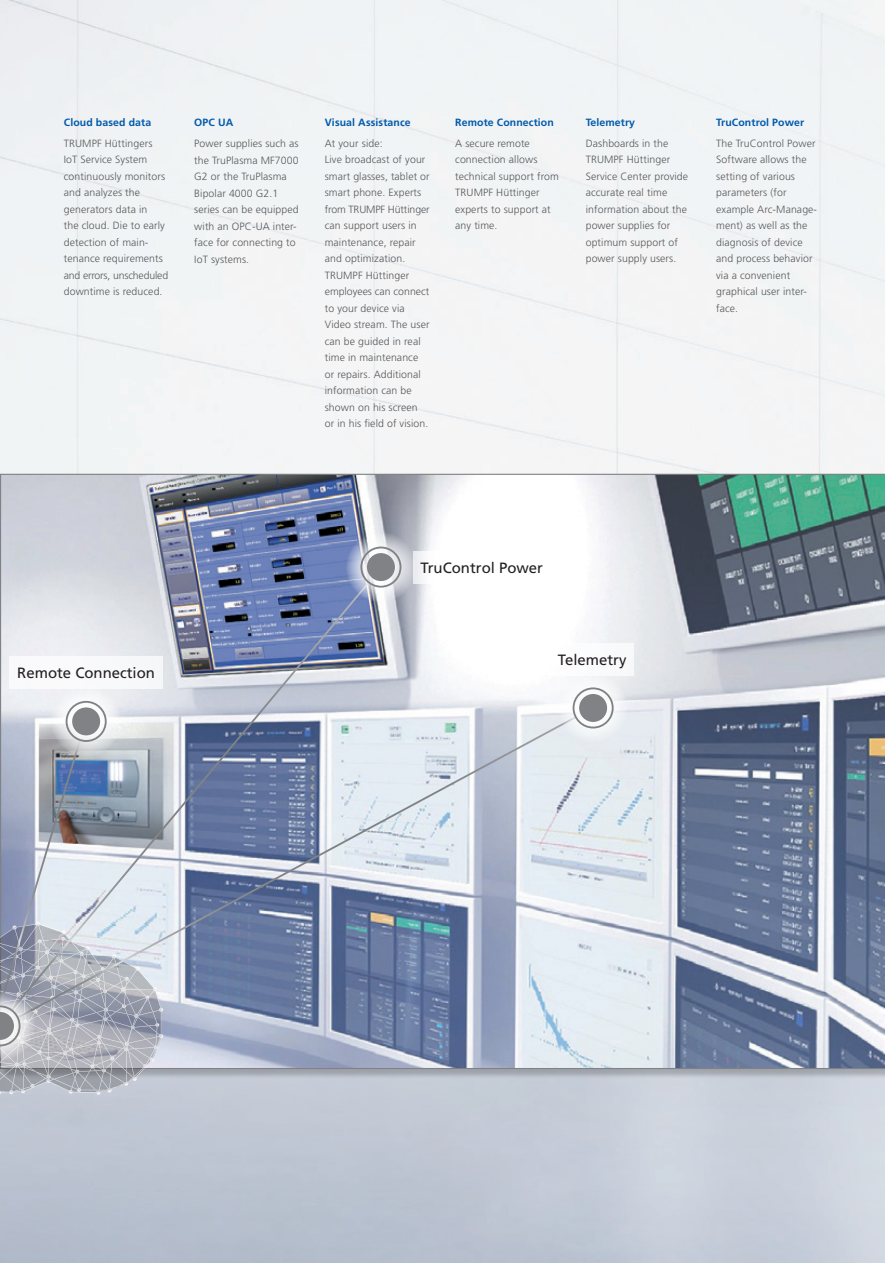
<style>
.page{position:relative;width:885px;height:1263px;background:#fff}
.page>*{position:absolute;margin:0;border:0;box-sizing:border-box;transform-origin:0 0}
.t1{font:14.85px "Frutiger LT Std";color:#231f20}
.t2{font:300 10.5px/16.5px "Frutiger LT Std";letter-spacing:.01em;color:#57585a}
.t3{font:700 10.5px "Frutiger LT Std";letter-spacing:.01em;color:#015aaa}
</style>
<div class="page">
<svg style="left:0;top:474px;width:884px;height:595px"></svg>
<svg style="left:9px;top:580px;width:362px;height:158px;background:#acb4ca"></svg>
<svg style="left:15px;top:715px;width:563px;height:305px;background:#a5b1c6"></svg>
<svg style="left:558px;top:673px;width:70px;height:70px;fill:#f3f5f7"></svg>
<div style="left:579px;top:694px;width:28px;height:28px;background:#808285;border-radius:50%"></div>
<div style="left:572px;top:687px;width:41px;height:41px;border:2px solid #808285;border-radius:50%"></div>
<svg style="left:346px;top:532px;width:70px;height:70px"></svg>
<div style="left:367px;top:553px;width:28px;height:28px;background:#808285;border-radius:50%"></div>
<div style="left:360px;top:547px;width:41px;height:41px;border:2px solid #808285;border-radius:50%"></div>
<svg style="left:51px;top:686px;width:70px;height:70px;fill:#f2f3f6"></svg>
<div style="left:72px;top:707px;width:28px;height:28px;background:#808285;border-radius:50%"></div>
<div style="left:66px;top:701px;width:41px;height:41px;border:2px solid #808285;border-radius:50%"></div>
<div style="left:550px;top:643px;width:84px;height:32px;background:#fff"></div>
<div style="left:10px;top:656px;width:153px;height:33px;background:#fff"></div>
<svg style="left:0;top:738px;width:163px;height:357px;background:#afb6c2"></svg>
<div style="left:414px;top:551px;width:136px;height:32px;background:#fff"></div>
<p class="t3" style="left:64px;top:116px;width:89px">Cloud based data</p>
<p class="t2" style="left:64px;top:135px;width:106px">TRUMPF Hüttingers<br>IoT Service System continuously monitors and analyzes the generators data in<br>the cloud. Die to early detection of main&shy;tenance requirements and errors, unscheduled downtime is reduced.</p>
<p class="t3" style="left:194px;top:116px;width:41px">OPC UA</p>
<p class="t2" style="left:194px;top:135px;width:106px">Power supplies such as the TruPlasma MF7000<br>G2 or the TruPlasma<br>Bipolar 4000 G2.1 series can be equipped with an OPC-UA inter&shy;face for connecting to<br>IoT systems.</p>
<p class="t3" style="left:325px;top:116px;width:87px">Visual Assistance</p>
<p class="t2" style="left:325px;top:135px;width:106px">At your side:<br>Live broadcast of your smart glasses, tablet or smart phone. Experts from TRUMPF Hüttinger can support users in maintenance, repair and optimization.<br>TRUMPF Hüttinger employees can connect to your device via<br>Video stream. The user can be guided in real time in maintenance or repairs. Additional information can be shown on his screen<br>or in his field of vision.</p>
<p class="t3" style="left:455px;top:116px;width:100px">Remote Connection</p>
<p class="t2" style="left:455px;top:135px;width:105px">A secure remote connection allows technical support from<br>TRUMPF Hüttinger experts to support at any time.</p>
<p class="t3" style="left:585px;top:116px;width:51px">Telemetry</p>
<p class="t2" style="left:585px;top:135px;width:104px">Dashboards in the<br>TRUMPF Hüttinger<br>Service Center provide accurate real time information about the power supplies for optimum support of power supply users.</p>
<p class="t3" style="left:716px;top:116px;width:89px">TruControl Power</p>
<p class="t2" style="left:716px;top:135px;width:102px">The TruControl Power<br>Software allows the setting of various parameters (for example Arc-Manage&shy;ment) as well as the diagnosis of device and process behavior via a convenient graphical user inter&shy;face.</p>
<h1 class="t1" style="left:17px;top:664px;width:139px">Remote Connection</h1>
<h1 class="t1" style="left:420px;top:559px;width:124px">TruControl Power</h1>
<h1 class="t1" style="left:558px;top:651px;width:70px">Telemetry</h1>
</div>
